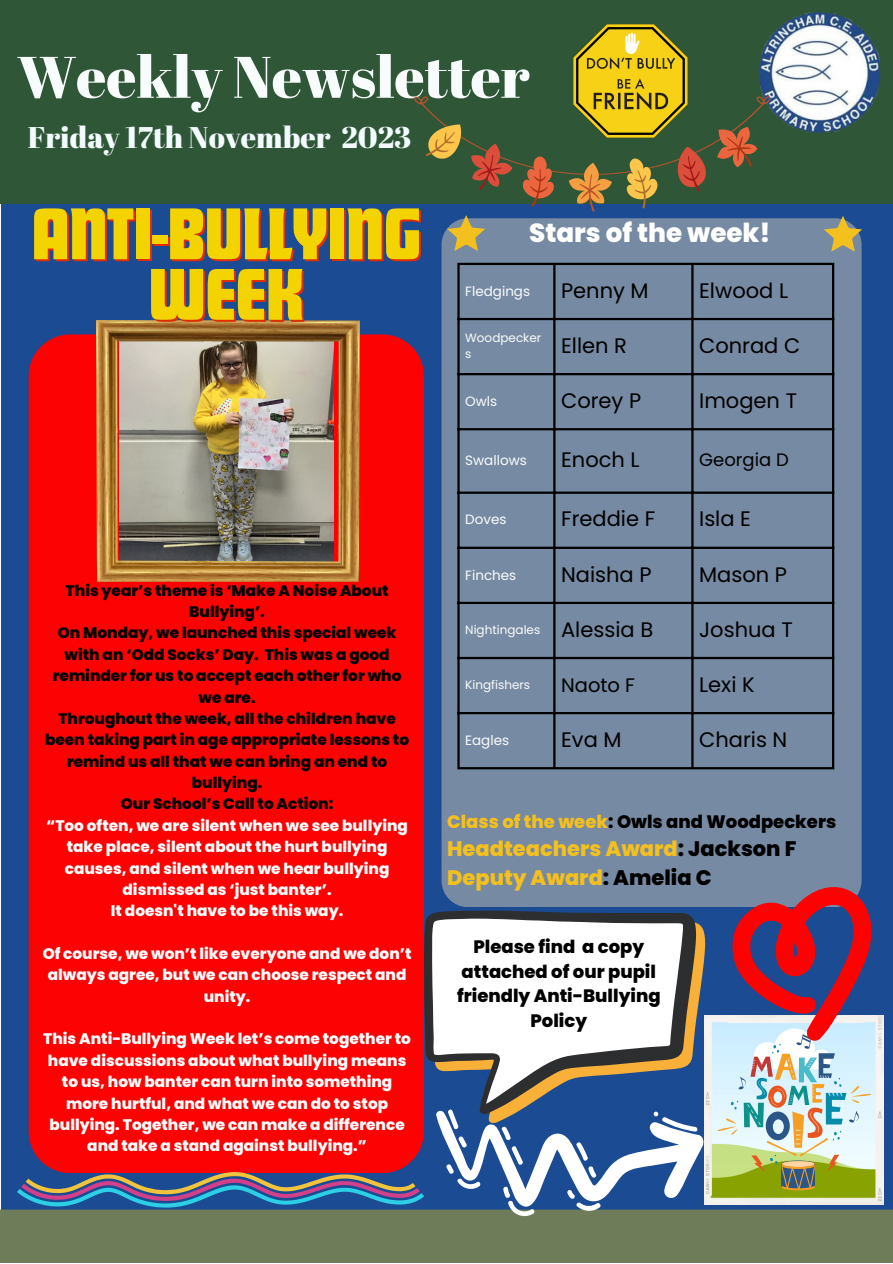
<style>
.page{position:relative;width:893px;height:1264px;background:#fff}
.page>*{position:absolute;margin:0;border:0;box-sizing:border-box;transform-origin:0 0}
.t1{font:76.2px/62.6px "Futura Com Display";color:#f3d300;text-align:center}
.t2{font:58.35px "Abril Fatface";color:#f9fcfc}
.t3{font:29.85px "Abril Fatface";color:#f3fafd}
.t4{font:800 26.1px "Poppins";color:#fff}
.t5{font:21px "Poppins";color:#000}
.t6{font:800 21px "Poppins";color:#f4c01e}
.t7{font:19.5px "Poppins";color:#000}
.t8{font:800 18px/24.8px "Poppins";color:#000;text-align:center}
.t9{font:18px "Poppins";color:#000}
.t10{font:800 15.3px/21.3px "Poppins";color:#f9fcfc;text-align:center}
.t11{font:800 15.3px/21.3px "Poppins";color:#000;text-align:center}
.t12{font:13.5px "Poppins";color:#f9fcfc}
.t13{font:12px/16px "Poppins";color:#f9fcfc}
.s1{color:#e02d02}
.s2{color:#f4c01e}
.s3{color:#000}
</style>
<div class="page">
<div style="left:1px;top:203px;width:891px;height:1059px;background:#1a4b93"></div>
<div style="left:0;top:1209px;width:892px;height:53px;background:#6f7c59"></div>
<div style="left:0;top:0;width:892px;height:204px;background:#2f5737"></div>
<div style="left:441px;top:218px;width:420px;height:689px;background:#778aa3;border-radius:26px"></div>
<img style="left:754px;top:9px;width:130px;height:129px">
<svg style="left:823px;top:216px;width:39px;height:36px"></svg>
<hr style="left:457px;top:265px;width:2px;height:502px;background:#000">
<hr style="left:553px;top:265px;width:2px;height:502px;background:#000">
<hr style="left:691px;top:265px;width:2px;height:502px;background:#000">
<hr style="left:831px;top:265px;width:3px;height:502px;background:#000">
<hr style="left:457px;top:263px;width:377px;height:2px;background:#000">
<hr style="left:457px;top:318px;width:377px;height:2px;background:#000">
<hr style="left:457px;top:373px;width:377px;height:2px;background:#000">
<hr style="left:457px;top:428px;width:377px;height:2px;background:#000">
<hr style="left:457px;top:491px;width:377px;height:3px;background:#000">
<hr style="left:457px;top:546px;width:377px;height:3px;background:#000">
<hr style="left:457px;top:601px;width:377px;height:3px;background:#000">
<hr style="left:457px;top:657px;width:377px;height:2px;background:#000">
<hr style="left:457px;top:712px;width:377px;height:2px;background:#000">
<hr style="left:457px;top:767px;width:377px;height:2px;background:#000">
<div style="left:29px;top:334px;width:395px;height:839px;background:#fd0202;border-radius:42px"></div>
<svg style="left:414px;top:96px;width:356px;height:155px"></svg>
<img style="left:573px;top:24px;width:114px;height:114px">
<svg style="left:696px;top:923px;width:9px;height:200px"></svg>
<svg style="left:424px;top:910px;width:272px;height:197px"></svg>
<svg style="left:432px;top:918px;width:251px;height:185px;background:#ccced1"></svg>
<svg style="left:17px;top:1171px;width:407px;height:36px"></svg>
<img style="left:705px;top:1015px;width:178px;height:189px">
<svg style="left:717px;top:886px;width:154px;height:304px"></svg>
<svg style="left:435px;top:1107px;width:269px;height:110px"></svg>
<img style="left:96px;top:320px;width:263px;height:261px">
<p class="t2" style="left:17px;top:36px;width:514px">Weekly Newsletter</p>
<p class="t3" style="left:28px;top:117px;width:385px">Friday 17th November 2023</p>
<p class="t1" style="left:32px;top:200px;width:390px">ANTI-BULLYING<br><span class="s1">WEEK</span></p>
<p class="t11" style="left:66px;top:579px;width:324px">This year’s theme is ‘Make A Noise About<br>Bullying’.</p>
<p class="t11" style="left:53px;top:622px;width:350px">On Monday, we launched this special week with an ‘Odd Socks’ Day. This was a good reminder for us to accept each other for who we are.</p>
<p class="t11" style="left:45px;top:708px;width:365px">Throughout the week, all the children have been taking part in age appropriate lessons to remind us all that we can bring an end to bullying.</p>
<p class="t11" style="left:121px;top:793px;width:214px">Our School’s Call to Action:</p>
<p class="t10" style="left:46px;top:814px;width:363px">“Too often, we are silent when we see bullying take place, silent about the hurt bullying causes, and silent when we hear bullying dismissed as ‘just banter’.</p>
<p class="t10" style="left:111px;top:900px;width:234px">It doesn't have to be this way.</p>
<p class="t10" style="left:43px;top:943px;width:370px">Of course, we won’t like everyone and we don’t always agree, but we can choose respect and unity.</p>
<p class="t10" style="left:43px;top:1028px;width:369px">This Anti-Bullying Week let’s come together to have discussions about what bullying means to us, how banter can turn into something more hurtful, and what we can do to stop bullying. Together, we can make a difference and take a stand against bullying.”</p>
<p class="t4" style="left:529px;top:214px;width:243px">Stars of the week!</p>
<p class="t12" style="left:465px;top:281px;width:66px">Fledgings</p>
<p class="t5" style="left:561px;top:275px;width:89px">Penny M</p>
<p class="t5" style="left:699px;top:275px;width:90px">Elwood L</p>
<p class="t13" style="left:465px;top:329px;width:78px">Woodpecker s</p>
<p class="t5" style="left:561px;top:331px;width:67px">Ellen R</p>
<p class="t5" style="left:699px;top:331px;width:103px">Conrad C</p>
<p class="t12" style="left:465px;top:392px;width:34px">Owls</p>
<p class="t5" style="left:561px;top:386px;width:82px">Corey P</p>
<p class="t5" style="left:699px;top:386px;width:99px">Imogen T</p>
<p class="t12" style="left:465px;top:451px;width:63px">Swallows</p>
<p class="t5" style="left:561px;top:445px;width:80px">Enoch L</p>
<p class="t9" style="left:699px;top:447px;width:91px">Georgia D</p>
<p class="t12" style="left:465px;top:510px;width:43px">Doves</p>
<p class="t5" style="left:561px;top:504px;width:96px">Freddie F</p>
<p class="t5" style="left:699px;top:504px;width:53px">Isla E</p>
<p class="t12" style="left:465px;top:565px;width:52px">Finches</p>
<p class="t5" style="left:561px;top:559px;width:92px">Naisha P</p>
<p class="t5" style="left:699px;top:559px;width:89px">Mason P</p>
<p class="t13" style="left:465px;top:621px;width:76px">Nightingales</p>
<p class="t5" style="left:561px;top:614px;width:94px">Alessia B</p>
<p class="t5" style="left:699px;top:614px;width:95px">Joshua T</p>
<p class="t13" style="left:465px;top:676px;width:66px">Kingfishers</p>
<p class="t7" style="left:561px;top:671px;width:75px">Naoto F</p>
<p class="t5" style="left:699px;top:669px;width:57px">Lexi K</p>
<p class="t12" style="left:465px;top:730px;width:45px">Eagles</p>
<p class="t5" style="left:561px;top:724px;width:62px">Eva M</p>
<p class="t5" style="left:699px;top:724px;width:90px">Charis N</p>
<p class="t8" style="left:447px;top:809px;width:390px"><span class="s2">Class of the week</span>: Owls and Woodpeckers</p>
<p class="t6" style="left:447px;top:834px;width:351px">Headteachers Award<span class="s3">: Jackson F</span></p>
<p class="t6" style="left:447px;top:863px;width:266px">Deputy Award<span class="s3">: Amelia C</span></p>
<p class="t8" style="left:457px;top:934px;width:205px">Please find a copy attached of our pupil friendly Anti-Bullying<br>Policy</p>
</div>
